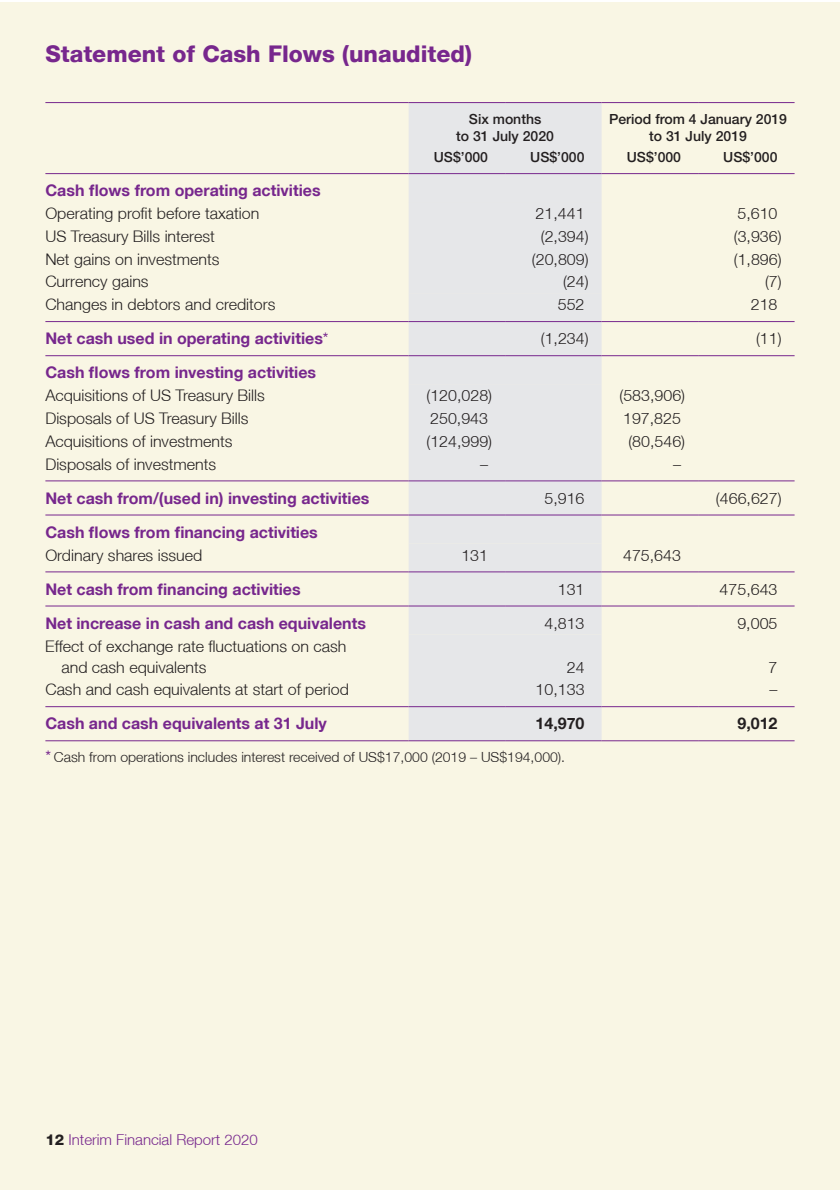
<style>
.page{position:relative;width:840px;height:1191px;background:#fff}
.page>*{position:absolute;margin:0;border:0;box-sizing:border-box;transform-origin:0 0}
.MAIN_HEAD_INT{font:800 23px "Helvetica Neue LT";color:#77278d}
.LEFT_TEXT{font:300 16px "Helvetica Neue LT";color:#231f20}
.LEFT_TEXT-2{font:700 16px "Helvetica Neue LT";color:#77278d}
.RIGHT_TEXT{font:300 16px "Helvetica Neue LT";color:#231f20}
.RIGHT_TEXT-2{font:700 16px "Helvetica Neue LT";color:#231f20}
.t1{font:300 15px "Helvetica Neue LT";color:#77278d}
.RIGHT_HEAD{font:500 14px/17px "Helvetica Neue LT Std";color:#231f20;text-align:center}
.SOURCE_7pt_1_5mm_ind{font:300 14px "Helvetica Neue LT";color:#231f20}
.s1{font-weight:400}
.s2{font-weight:400;font-size:16px;color:#77278d}
.s3{font-weight:800;color:#231f20}
</style>
<div class="page">
<div style="left:0;top:2px;width:839px;height:1187px;background:#f9f6e4"></div>
<div style="left:408px;top:103px;width:193px;height:637px;background:#e6e7e9"></div>
<div style="left:408px;top:174px;width:193px;height:532px;background:#e6e7e9"></div>
<hr style="left:408px;top:321px;width:97px;height:1px;background:#77278d">
<hr style="left:505px;top:321px;width:96px;height:1px;background:#77278d">
<hr style="left:601px;top:321px;width:96px;height:1px;background:#77278d">
<hr style="left:697px;top:321px;width:97px;height:1px;background:#77278d">
<hr style="left:408px;top:480px;width:97px;height:1px;background:#77278d">
<hr style="left:505px;top:480px;width:96px;height:1px;background:#77278d">
<hr style="left:601px;top:480px;width:96px;height:1px;background:#77278d">
<hr style="left:697px;top:480px;width:97px;height:1px;background:#77278d">
<hr style="left:45px;top:102px;width:363px;height:1px;background:#77278d">
<hr style="left:408px;top:102px;width:97px;height:1px;background:#77278d">
<hr style="left:505px;top:102px;width:96px;height:1px;background:#77278d">
<hr style="left:601px;top:102px;width:96px;height:1px;background:#77278d">
<hr style="left:697px;top:102px;width:97px;height:1px;background:#77278d">
<hr style="left:45px;top:355px;width:363px;height:1px;background:#77278d">
<hr style="left:45px;top:514px;width:363px;height:1px;background:#77278d">
<hr style="left:45px;top:605px;width:363px;height:1px;background:#77278d">
<hr style="left:45px;top:173px;width:363px;height:1px;background:#77278d">
<hr style="left:45px;top:321px;width:363px;height:1px;background:#77278d">
<hr style="left:45px;top:480px;width:363px;height:1px;background:#77278d">
<hr style="left:45px;top:706px;width:363px;height:1px;background:#77278d">
<hr style="left:45px;top:740px;width:363px;height:1px;background:#77278d">
<hr style="left:408px;top:706px;width:97px;height:1px;background:#77278d">
<hr style="left:505px;top:706px;width:96px;height:1px;background:#77278d">
<hr style="left:601px;top:706px;width:96px;height:1px;background:#77278d">
<hr style="left:697px;top:706px;width:97px;height:1px;background:#77278d">
<hr style="left:408px;top:740px;width:97px;height:1px;background:#77278d">
<hr style="left:505px;top:740px;width:96px;height:1px;background:#77278d">
<hr style="left:601px;top:740px;width:96px;height:1px;background:#77278d">
<hr style="left:697px;top:740px;width:97px;height:1px;background:#77278d">
<hr style="left:408px;top:355px;width:97px;height:1px;background:#77278d">
<hr style="left:505px;top:355px;width:96px;height:1px;background:#77278d">
<hr style="left:601px;top:355px;width:96px;height:1px;background:#77278d">
<hr style="left:697px;top:355px;width:97px;height:1px;background:#77278d">
<hr style="left:408px;top:514px;width:97px;height:1px;background:#77278d">
<hr style="left:505px;top:514px;width:96px;height:1px;background:#77278d">
<hr style="left:601px;top:514px;width:96px;height:1px;background:#77278d">
<hr style="left:697px;top:514px;width:97px;height:1px;background:#77278d">
<hr style="left:408px;top:605px;width:97px;height:1px;background:#77278d">
<hr style="left:505px;top:605px;width:96px;height:1px;background:#77278d">
<hr style="left:601px;top:605px;width:96px;height:1px;background:#77278d">
<hr style="left:697px;top:605px;width:97px;height:1px;background:#77278d">
<hr style="left:408px;top:173px;width:97px;height:1px;background:#77278d">
<hr style="left:505px;top:173px;width:96px;height:1px;background:#77278d">
<hr style="left:601px;top:173px;width:96px;height:1px;background:#77278d">
<hr style="left:697px;top:173px;width:97px;height:1px;background:#77278d">
<hr style="left:45px;top:571px;width:363px;height:1px;background:#77278d">
<hr style="left:408px;top:571px;width:97px;height:1px;background:#77278d">
<hr style="left:505px;top:571px;width:96px;height:1px;background:#77278d">
<hr style="left:601px;top:571px;width:96px;height:1px;background:#77278d">
<hr style="left:697px;top:571px;width:97px;height:1px;background:#77278d">
<p class="MAIN_HEAD_INT" style="left:45px;top:40px;width:428px">Statement of Cash Flows (unaudited)</p>
<p class="RIGHT_HEAD" style="left:456px;top:110px;width:99px">Six months<br>to 31 July 2020</p>
<p class="RIGHT_HEAD" style="left:608px;top:110px;width:179px">Period from 4 January 2019 to 31 July 2019</p>
<p class="RIGHT_HEAD" style="left:433px;top:149px;width:56px">US$’000</p>
<p class="RIGHT_HEAD" style="left:530px;top:149px;width:56px">US$’000</p>
<p class="RIGHT_HEAD" style="left:626px;top:149px;width:56px">US$’000</p>
<p class="RIGHT_HEAD" style="left:722px;top:149px;width:56px">US$’000</p>
<p class="LEFT_TEXT-2" style="left:45px;top:181px;width:276px">Cash flows from operating activities</p>
<p class="LEFT_TEXT" style="left:45px;top:204px;width:215px">Operating profit before taxation</p>
<p class="RIGHT_TEXT" style="left:535px;top:204px;width:50px">21,441</p>
<p class="RIGHT_TEXT" style="left:737px;top:204px;width:42px">5,610</p>
<p class="LEFT_TEXT" style="left:45px;top:226px;width:171px">US Treasury Bills interest</p>
<p class="RIGHT_TEXT" style="left:540px;top:226px;width:49px">(2,394)</p>
<p class="RIGHT_TEXT" style="left:733px;top:226px;width:49px">(3,936)</p>
<p class="LEFT_TEXT" style="left:45px;top:249px;width:175px">Net gains on investments</p>
<p class="RIGHT_TEXT" style="left:531px;top:249px;width:58px">(20,809)</p>
<p class="RIGHT_TEXT" style="left:733px;top:249px;width:49px">(1,896)</p>
<p class="LEFT_TEXT" style="left:45px;top:272px;width:105px">Currency gains</p>
<p class="RIGHT_TEXT" style="left:563px;top:272px;width:27px">(24)</p>
<p class="RIGHT_TEXT" style="left:764px;top:272px;width:18px">(7)</p>
<p class="LEFT_TEXT" style="left:45px;top:295px;width:231px">Changes in debtors and creditors</p>
<p class="RIGHT_TEXT" style="left:557px;top:295px;width:28px">552</p>
<p class="RIGHT_TEXT" style="left:750px;top:295px;width:28px">218</p>
<p class="LEFT_TEXT-2" style="left:45px;top:329px;width:284px">Net cash used in operating activities<span class="s1">*</span></p>
<p class="RIGHT_TEXT" style="left:540px;top:329px;width:49px">(1,234)</p>
<p class="RIGHT_TEXT" style="left:755px;top:329px;width:27px">(11)</p>
<p class="LEFT_TEXT-2" style="left:45px;top:363px;width:272px">Cash flows from investing activities</p>
<p class="LEFT_TEXT" style="left:45px;top:386px;width:221px">Acquisitions of US Treasury Bills</p>
<p class="RIGHT_TEXT" style="left:426px;top:386px;width:67px">(120,028)</p>
<p class="RIGHT_TEXT" style="left:619px;top:386px;width:67px">(583,906)</p>
<p class="LEFT_TEXT" style="left:45px;top:408px;width:204px">Disposals of US Treasury Bills</p>
<p class="RIGHT_TEXT" style="left:430px;top:408px;width:59px">250,943</p>
<p class="RIGHT_TEXT" style="left:622px;top:408px;width:59px">197,825</p>
<p class="LEFT_TEXT" style="left:45px;top:431px;width:188px">Acquisitions of investments</p>
<p class="RIGHT_TEXT" style="left:426px;top:431px;width:67px">(124,999)</p>
<p class="RIGHT_TEXT" style="left:628px;top:431px;width:58px">(80,546)</p>
<p class="LEFT_TEXT" style="left:45px;top:454px;width:172px">Disposals of investments</p>
<p class="RIGHT_TEXT" style="left:480px;top:454px;width:9px">–</p>
<p class="RIGHT_TEXT" style="left:672px;top:454px;width:9px">–</p>
<p class="LEFT_TEXT-2" style="left:45px;top:488px;width:325px">Net cash from/(used in) investing activities</p>
<p class="RIGHT_TEXT" style="left:544px;top:488px;width:42px">5,916</p>
<p class="RIGHT_TEXT" style="left:715px;top:488px;width:67px">(466,627)</p>
<p class="LEFT_TEXT-2" style="left:45px;top:522px;width:274px">Cash flows from financing activities</p>
<p class="LEFT_TEXT" style="left:45px;top:545px;width:158px">Ordinary shares issued</p>
<p class="RIGHT_TEXT" style="left:461px;top:545px;width:28px">131</p>
<p class="RIGHT_TEXT" style="left:622px;top:545px;width:59px">475,643</p>
<p class="LEFT_TEXT-2" style="left:45px;top:579px;width:257px">Net cash from financing activities</p>
<p class="RIGHT_TEXT" style="left:557px;top:579px;width:28px">131</p>
<p class="RIGHT_TEXT" style="left:719px;top:579px;width:59px">475,643</p>
<p class="LEFT_TEXT-2" style="left:45px;top:613px;width:322px">Net increase in cash and cash equivalents</p>
<p class="RIGHT_TEXT" style="left:544px;top:613px;width:42px">4,813</p>
<p class="RIGHT_TEXT" style="left:737px;top:613px;width:42px">9,005</p>
<p class="LEFT_TEXT" style="left:45px;top:636px;width:302px">Effect of exchange rate fluctuations on cash</p>
<p class="LEFT_TEXT" style="left:61px;top:657px;width:146px">and cash equivalents</p>
<p class="RIGHT_TEXT" style="left:566px;top:657px;width:19px">24</p>
<p class="RIGHT_TEXT" style="left:768px;top:657px;width:10px">7</p>
<p class="LEFT_TEXT" style="left:45px;top:680px;width:305px">Cash and cash equivalents at start of period</p>
<p class="RIGHT_TEXT" style="left:535px;top:680px;width:50px">10,133</p>
<p class="RIGHT_TEXT" style="left:769px;top:680px;width:9px">–</p>
<p class="LEFT_TEXT-2" style="left:45px;top:714px;width:283px">Cash and cash equivalents at 31 July</p>
<p class="RIGHT_TEXT-2" style="left:535px;top:714px;width:50px">14,970</p>
<p class="RIGHT_TEXT-2" style="left:737px;top:714px;width:42px">9,012</p>
<p class="SOURCE_7pt_1_5mm_ind" style="left:45px;top:748px;width:521px"><span class="s2">*</span> Cash from operations includes interest received of US$17,000 (2019 – US$194,000).</p>
<p class="t1" style="left:45px;top:1130px;width:214px"><span class="s3">12</span> Interim Financial Report 2020</p>
</div>
